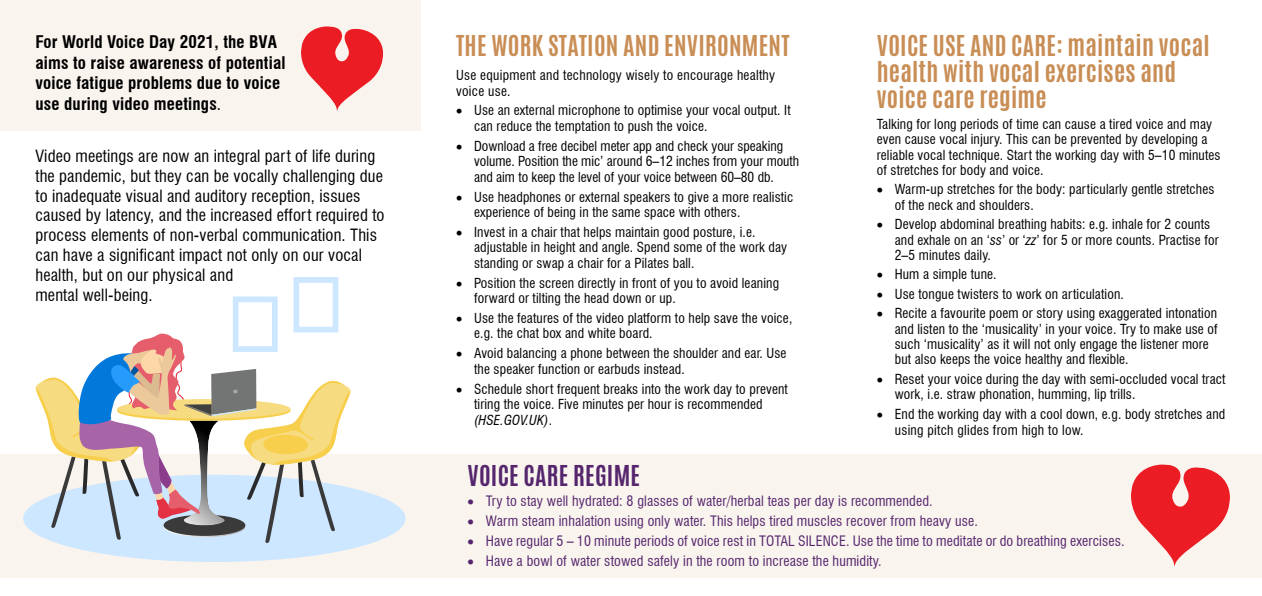
<style>
.page{position:relative;width:1262px;height:596px;background:#fff}
.page>*{position:absolute;margin:0;border:0;box-sizing:border-box;transform-origin:0 0}
.t1{font:700 24px/26px "Antonio";letter-spacing:.01em;color:#c98e56}
.t2{font:700 24px "Antonio";letter-spacing:.01em;color:#55266e}
.t3{font:700 condensed 17px/20.4px "Swiss 721 BT";letter-spacing:.01em;color:#000}
.t4{font:condensed 16.5px/19.8px "Swiss 721 BT";letter-spacing:.01em;color:#000}
.t5{font:condensed 14px "Swiss 721 BT";letter-spacing:.01em;color:#55266e}
.t6{font:condensed 13.5px/15.5px "Swiss 721 BT";letter-spacing:.01em;color:#000}
.s1{font-weight:400}
.s2{font-style:italic}
</style>
<div class="page">
<div style="left:0;top:454px;width:1261px;height:122px;background:#faf4ee"></div>
<div style="left:0;top:0;width:420px;height:131px;background:#faf4ee"></div>
<svg style="left:301px;top:26px;width:82px;height:85px"></svg>
<div style="left:23px;top:474px;width:382px;height:87px;background:#cce7ff;border-radius:50%"></div>
<svg style="left:34px;top:277px;width:318px;height:267px"></svg>
<svg style="left:1131px;top:464px;width:99px;height:102px"></svg>
<p class="t3" style="left:35px;top:33px;width:251px">For World Voice Day 2021, the BVA aims to raise awareness of potential voice fatigue problems due to voice use during video meetings<span class="s1">.</span></p>
<p class="t4" style="left:35px;top:147px;width:350px">Video meetings are now an integral part of life during the pandemic, but they can be vocally challenging due to inadequate visual and auditory reception, issues caused by latency, and the increased effort required to process elements of non-verbal communication. This can have a significant impact not only on our vocal health, but on our physical and<br>mental well-being.</p>
<h1 class="t1" style="left:456px;top:33px;width:335px">THE WORK STATION AND ENVIRONMENT</h1>
<p class="t6" style="left:456px;top:69px;width:321px">Use equipment and technology wisely to encourage healthy voice use.</p>
<p class="t6" style="left:474px;top:104px;width:318px;text-indent:-18px">• Use an external microphone to optimise your vocal output. It can reduce the temptation to push the voice.</p>
<p class="t6" style="left:474px;top:139px;width:327px;text-indent:-18px">• Download a free decibel meter app and check your speaking volume. Position the mic’ around 6–12 inches from your mouth and aim to keep the level of your voice between 60–80 db.</p>
<p class="t6" style="left:474px;top:190px;width:321px;text-indent:-18px">• Use headphones or external speakers to give a more realistic experience of being in the same space with others.</p>
<p class="t6" style="left:474px;top:225px;width:315px;text-indent:-18px">• Invest in a chair that helps maintain good posture, i.e. adjustable in height and angle. Spend some of the work day standing or swap a chair for a Pilates ball.</p>
<p class="t6" style="left:474px;top:276px;width:306px;text-indent:-18px">• Position the screen directly in front of you to avoid leaning forward or tilting the head down or up.</p>
<p class="t6" style="left:474px;top:311px;width:320px;text-indent:-18px">• Use the features of the video platform to help save the voice, e.g. the chat box and white board.</p>
<p class="t6" style="left:474px;top:346px;width:314px;text-indent:-18px">• Avoid balancing a phone between the shoulder and ear. Use the speaker function or earbuds instead.</p>
<p class="t6" style="left:474px;top:381px;width:315px;line-height:15.8px;text-indent:-18px">• Schedule short frequent breaks into the work day to prevent tiring the voice. Five minutes per hour is recommended <span class="s2">(HSE.GOV.UK)</span>.</p>
<h1 class="t1" style="left:876px;top:33px;width:334px">VOICE USE AND CARE: maintain vocal health with vocal exercises and voice care regime</h1>
<p class="t6" style="left:876px;top:118px;width:345px;line-height:15.2px">Talking for long periods of time can cause a tired voice and may even cause vocal injury. This can be prevented by developing a reliable vocal technique. Start the working day with 5–10 minutes of stretches for body and voice.</p>
<p class="t6" style="left:894px;top:183px;width:321px;line-height:15.2px;text-indent:-18px">• Warm-up stretches for the body: particularly gentle stretches of the neck and shoulders.</p>
<p class="t6" style="left:894px;top:218px;width:325px;line-height:15.2px;text-indent:-18px">• Develop abdominal breathing habits: e.g. inhale for 2 counts and exhale on an ‘<span class="s2">ss</span>’ or ‘<span class="s2">zz</span>’ for 5 or more counts. Practise for<br>2–5 minutes daily.</p>
<p class="t6" style="left:876px;top:268px;width:121px">• Hum a simple tune.</p>
<p class="t6" style="left:876px;top:287px;width:249px">• Use tongue twisters to work on articulation.</p>
<p class="t6" style="left:894px;top:307px;width:324px;line-height:15.2px;text-indent:-18px">• Recite a favourite poem or story using exaggerated intonation and listen to the ‘musicality’ in your voice. Try to make use of such ‘musicality’ as it will not only engage the listener more but also keeps the voice healthy and flexible.</p>
<p class="t6" style="left:894px;top:372px;width:332px;line-height:15.2px;text-indent:-18px">• Reset your voice during the day with semi-occluded vocal tract work, i.e. straw phonation, humming, lip trills.</p>
<p class="t6" style="left:894px;top:406px;width:332px;line-height:16px;text-indent:-18px">• End the working day with a cool down, e.g. body stretches and using pitch glides from high to low.</p>
<h1 class="t2" style="left:467px;top:464px;width:174px">VOICE CARE REGIME</h1>
<p class="t5" style="left:467px;top:495px;width:466px">• Try to stay well hydrated: 8 glasses of water/herbal teas per day is recommended.</p>
<p class="t5" style="left:467px;top:514px;width:512px">• Warm steam inhalation using only water. This helps tired muscles recover from heavy use.</p>
<p class="t5" style="left:467px;top:534px;width:658px">• Have regular 5 – 10 minute periods of voice rest in TOTAL SILENCE. Use the time to meditate or do breathing exercises.</p>
<p class="t5" style="left:467px;top:554px;width:416px">• Have a bowl of water stowed safely in the room to increase the humidity.</p>
</div>
